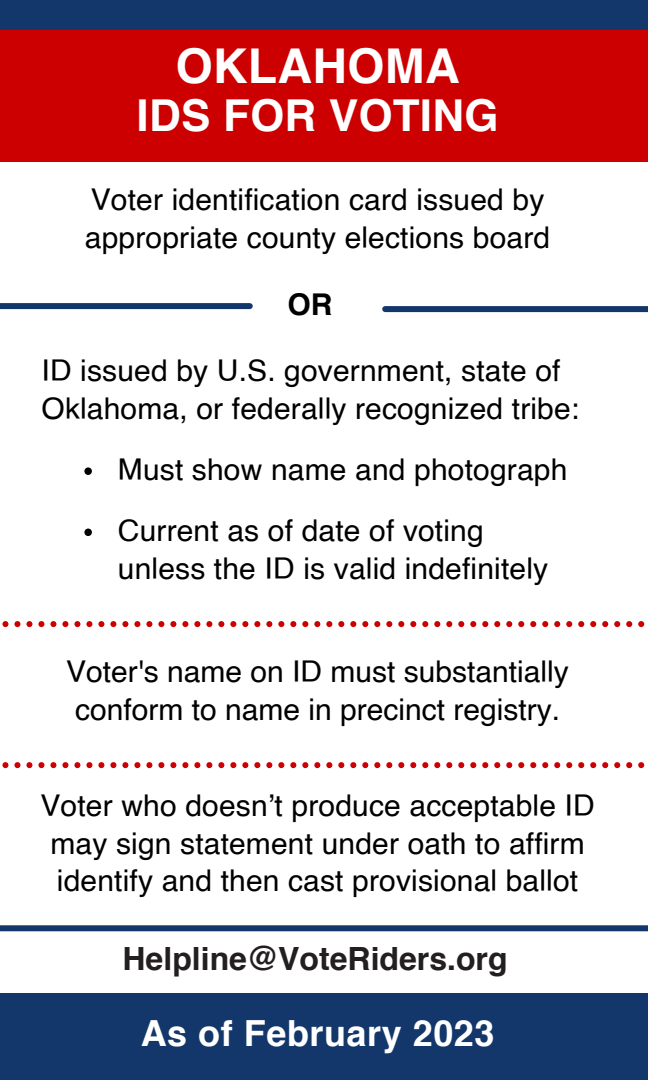
<style>
.page{position:relative;width:648px;height:1080px;background:#fff}
.page>*{position:absolute;margin:0;border:0;box-sizing:border-box;transform-origin:0 0}
.t1{font:700 48px "Helvetica";letter-spacing:.005em;color:#fff}
.t2{font:700 44px "Helvetica";letter-spacing:.005em;color:#fff}
.t3{font:700 36px "Helvetica";letter-spacing:.015em;color:#fff}
.t4{font:700 32px "Helvetica";color:#231f20}
.t5{font:30px/37.6px "Helvetica";letter-spacing:.005em;color:#000}
.t6{font:700 30px "Helvetica";color:#000}
</style>
<div class="page">
<div style="left:0;top:993px;width:648px;height:87px;background:#13376b"></div>
<div style="left:0;top:16px;width:648px;height:145px;background:#c00"></div>
<div style="left:0;top:0;width:648px;height:30px;background:#13376b"></div>
<div style="left:0;top:925px;width:648px;height:6px;background:#13376b"></div>
<svg style="left:2px;top:762px;width:643px;height:6px"></svg>
<div style="left:0;top:303px;width:250px;height:6px;background:#13376b"></div>
<div style="left:385px;top:306px;width:263px;height:6px;background:#13376b"></div>
<svg style="left:2px;top:621px;width:643px;height:6px"></svg>
<svg style="left:84px;top:467px;width:8px;height:8px"></svg>
<svg style="left:84px;top:529px;width:8px;height:7px"></svg>
<h1 class="t1" style="left:175px;top:27px;width:286px">OKLAHOMA</h1>
<h2 class="t2" style="left:137px;top:80px;width:363px">IDS FOR VOTING</h2>
<p class="t5" style="left:85px;top:182px;width:467px">Voter identification card issued by appropriate county elections board</p>
<p class="t6" style="left:287px;top:281px;width:47px">OR</p>
<p class="t5" style="left:42px;top:353px;width:539px">ID issued by U.S. government, state of<br>Oklahoma, or federally recognized tribe:</p>
<p class="t5" style="left:118px;top:440px;width:451px;line-height:61.2px">Must show name and photograph<br>Current as of date of voting</p>
<p class="t5" style="left:118px;top:550px;width:432px">unless the ID is valid indefinitely</p>
<p class="t5" style="left:66px;top:654px;width:504px">Voter's name on ID must substantially conform to name in precinct registry.</p>
<p class="t5" style="left:40px;top:788px;width:556px;text-align:center">Voter who doesn’t produce acceptable ID may sign statement under oath to affirm identify and then cast provisional ballot</p>
<p class="t4" style="left:123px;top:933px;width:387px">Helpline@VoteRiders.org</p>
<p class="t3" style="left:141px;top:1004px;width:355px">As of February 2023</p>
</div>
